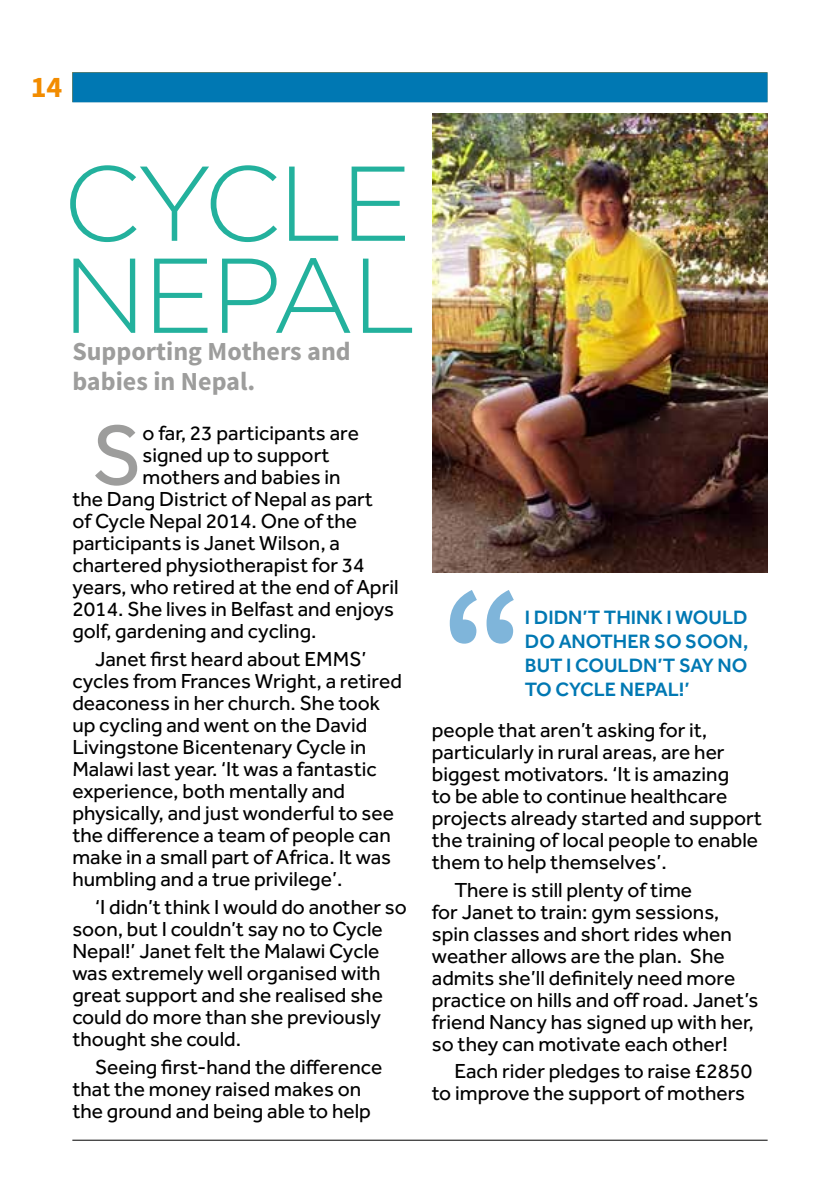
<style>
.page{position:relative;width:840px;height:1191px;background:#fff}
.page>*{position:absolute;margin:0;border:0;box-sizing:border-box;transform-origin:0 0}
.t1{font:700 155.6px "Source Sans Pro";color:#7fb5da}
.t2{font:300 106px/92px "Gotham";letter-spacing:-.03em;color:#23b19d}
.t3{font:87px "Effra";color:#9d9d9c}
.t4{font:700 30px "Source Sans Pro";color:#f28c00}
.t5{font:700 26px/30px "Source Sans Pro";color:#9d9d9c}
.t6{font:21px/22px "Effra";color:#000}
.t7{font:500 20px/24px "Effra";color:#0078b3;text-align:justify}
</style>
<div class="page">
<hr style="left:72px;top:1139px;width:695px;height:1px;background:#000">
<img style="left:432px;top:113px;width:335px;height:460px">
<div style="left:72px;top:72px;width:695px;height:30px;background:#0078b3"></div>
<h3 class="t4" style="left:31px;top:68px;width:33px">14</h3>
<h2 class="t2" style="left:62px;top:154px;width:356px">CYCLE<br>NEPAL</h2>
<p class="t5" style="left:72px;top:337px;width:280px">Supporting Mothers and babies in Nepal.</p>
<h3 class="t3" style="left:92px;top:404px;width:52px">S</h3>
<p class="t6" style="left:142px;top:422px;width:218px">o far, 23 participants are</p>
<p class="t6" style="left:142px;top:444px;width:188px">signed up to support</p>
<p class="t6" style="left:142px;top:466px;width:199px">mothers and babies in</p>
<p class="t6" style="left:72px;top:488px;width:302px">the Dang District of Nepal as part</p>
<p class="t6" style="left:72px;top:510px;width:286px">of Cycle Nepal 2014. One of the</p>
<p class="t6" style="left:72px;top:532px;width:269px">participants is Janet Wilson, a</p>
<p class="t6" style="left:72px;top:554px;width:294px">chartered physiotherapist for 34</p>
<p class="t6" style="left:72px;top:576px;width:327px">years, who retired at the end of April</p>
<p class="t6" style="left:72px;top:598px;width:323px">2014. She lives in Belfast and enjoys</p>
<p class="t6" style="left:72px;top:620px;width:245px">golf, gardening and cycling.</p>
<p class="t6" style="left:72px;top:648px;width:331px;text-indent:23px">Janet first heard about EMMS’ cycles from Frances Wright, a retired deaconess in her church. She took up cycling and went on the David Livingstone Bicentenary Cycle in Malawi last year. ‘It was a fantastic experience, both mentally and physically, and just wonderful to see the difference a team of people can make in a small part of Africa. It was humbling and a true privilege’.</p>
<p class="t6" style="left:72px;top:895px;width:336px;text-indent:23px">‘I didn’t think I would do another so soon, but I couldn’t say no to Cycle<br>Nepal!’ Janet felt the Malawi Cycle was extremely well organised with great support and she realised she could do more than she previously thought she could.</p>
<p class="t6" style="left:72px;top:1055px;width:311px;text-indent:23px">Seeing first-hand the difference that the money raised makes on the ground and being able to help</p>
<h1 class="t1" style="left:441px;top:544px;width:85px">“</h1>
<p class="t7" style="left:524px;top:605px;width:225px">I DIDN’T THINK I WOULD DO ANOTHER SO SOON, BUT I COULDN’T SAY NO TO CYCLE NEPAL!’</p>
<p class="t6" style="left:431px;top:718px;width:331px">people that aren’t asking for it, particularly in rural areas, are her biggest motivators. ‘It is amazing<br>to be able to continue healthcare projects already started and support the training of local people to enable them to help themselves’.</p>
<p class="t6" style="left:431px;top:878px;width:328px;text-indent:23px">There is still plenty of time<br>for Janet to train: gym sessions, spin classes and short rides when weather allows are the plan. She admits she’ll definitely need more practice on hills and off road. Janet’s friend Nancy has signed up with her, so they can motivate each other!</p>
<p class="t6" style="left:431px;top:1060px;width:321px;text-indent:23px">Each rider pledges to raise £2850 to improve the support of mothers</p>
</div>
